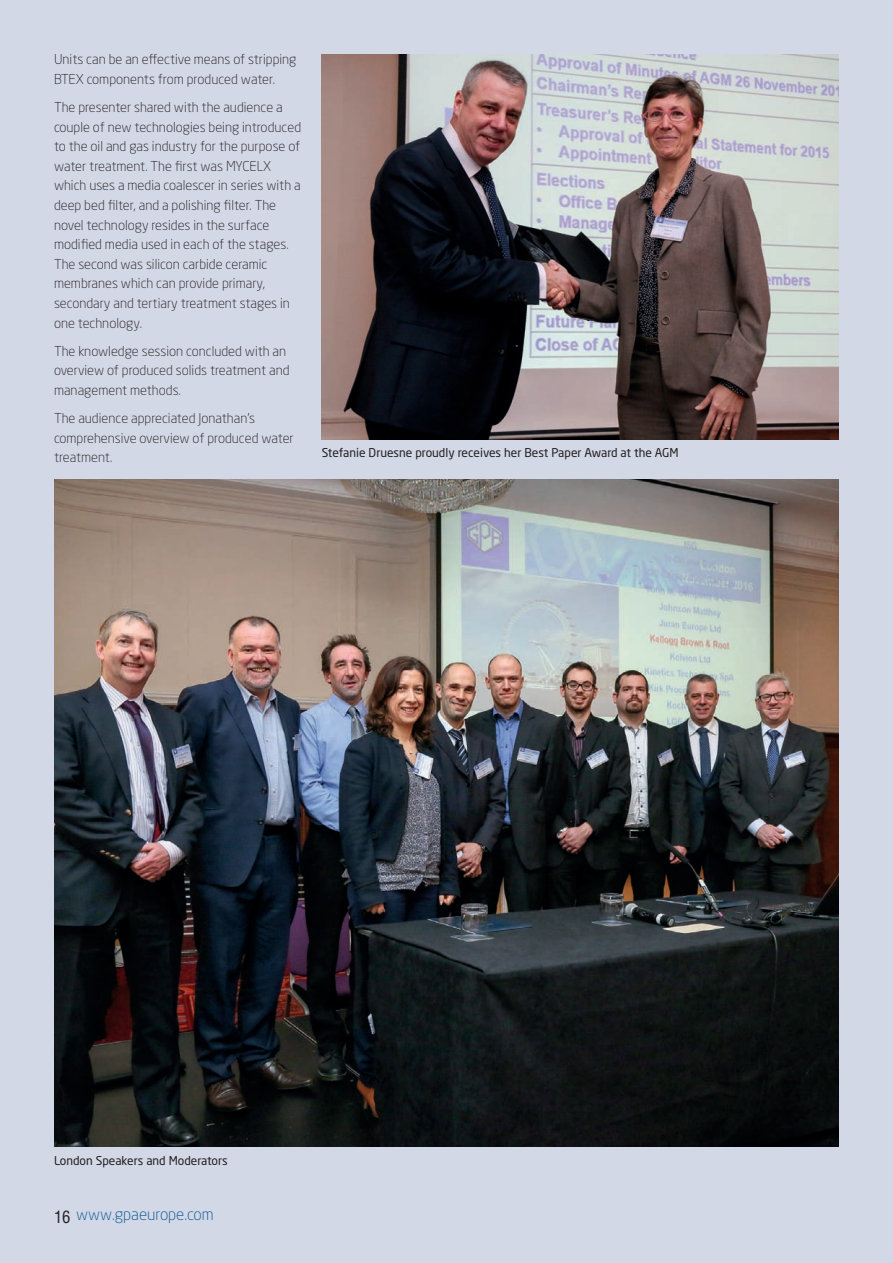
<style>
.page{position:relative;width:893px;height:1263px;background:#d3d8e7}
.page>*{position:absolute;margin:0;border:0;box-sizing:border-box;transform-origin:0 0}
.t1{font:300 15.9px "Neo Sans Std";color:#075593}
.t2{font:300 13.5px/19.6px "Neo Sans Std";color:#231f20}
.t3{font:12px "Neo Sans Std";color:#231f20}
.s1{font-family:"Swiss 721 BT";font-weight:400;font-stretch:condensed;font-size:16.5px;color:#231f20}
</style>
<div class="page">
<img style="left:54px;top:479px;width:785px;height:668px">
<img style="left:322px;top:54px;width:517px;height:386px">
<p class="t2" style="left:54px;top:49px;width:244px">Units can be an effective means of stripping<br>BTEX components from produced water.</p>
<p class="t2" style="left:54px;top:97px;width:249px">The presenter shared with the audience a couple of new technologies being introduced to the oil and gas industry for the purpose of water treatment. The first was MYCELX which uses a media coalescer in series with a deep bed filter, and a polishing filter. The novel technology resides in the surface modified media used in each of the stages.<br>The second was silicon carbide ceramic membranes which can provide primary, secondary and tertiary treatment stages in one technology.</p>
<p class="t2" style="left:54px;top:341px;width:237px">The knowledge session concluded with an overview of produced solids treatment and management methods.</p>
<p class="t2" style="left:54px;top:408px;width:241px">The audience appreciated Jonathan’s comprehensive overview of produced water treatment.</p>
<p class="t3" style="left:322px;top:446px;width:359px">Stefanie Druesne proudly receives her Best Paper Award at the AGM</p>
<p class="t3" style="left:54px;top:1153px;width:175px">London Speakers and Moderators</p>
<p class="t1" style="left:54px;top:1205px;width:161px"><span class="s1">16</span> www.gpaeurope.com</p>
</div>
